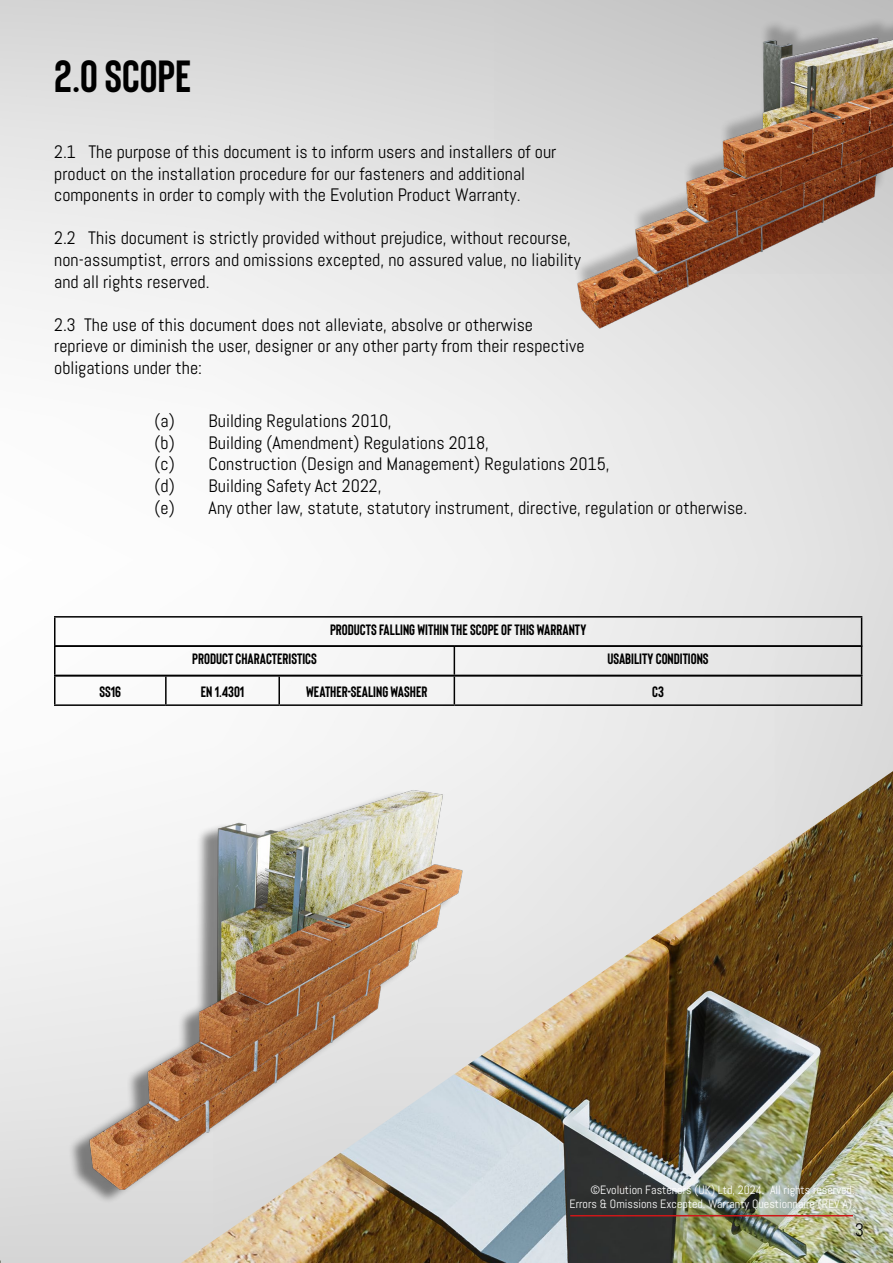
<style>
.page{position:relative;width:893px;height:1263px;background:#fff}
.page>*{position:absolute;margin:0;border:0;box-sizing:border-box;transform-origin:0 0}
.t1{font:700 45px "Bison";color:#000}
.t2{font:18px/21.6px "Abel";color:#000}
.t3{font:700 15px "Bison";color:#000}
.t4{font:12px/14.4px "Abel";color:#fff;text-align:right}
</style>
<div class="page">
<img style="left:0;top:0;width:893px;height:1263px">
<img style="left:181px;top:771px;width:712px;height:492px">
<svg style="left:0;top:1260px;width:5px;height:3px"></svg>
<img style="left:507px;top:0;width:386px;height:365px">
<hr style="left:54px;top:647px;width:2px;height:28px;background:#000">
<hr style="left:54px;top:616px;width:808px;height:2px;background:#000">
<hr style="left:54px;top:618px;width:2px;height:27px;background:#000">
<hr style="left:54px;top:645px;width:808px;height:2px;background:#000">
<hr style="left:570px;top:1215px;width:283px;height:1px;background:#cd1719">
<hr style="left:54px;top:675px;width:112px;height:2px;background:#000">
<hr style="left:54px;top:677px;width:2px;height:27px;background:#000">
<hr style="left:454px;top:675px;width:408px;height:2px;background:#000">
<svg style="left:454px;top:647px;width:1px;height:14px"></svg>
<svg style="left:861px;top:618px;width:1px;height:86px"></svg>
<hr style="left:54px;top:704px;width:112px;height:2px;background:#000">
<hr style="left:454px;top:704px;width:408px;height:2px;background:#000">
<img style="left:70px;top:661px;width:419px;height:593px">
<h1 class="t1" style="left:54px;top:52px;width:139px">2.0 SCOPE</h1>
<p class="t2" style="left:54px;top:141px;width:504px">2.1 The purpose of this document is to inform users and installers of our product on the installation procedure for our fasteners and additional components in order to comply with the Evolution Product Warranty.</p>
<p class="t2" style="left:54px;top:227px;width:528px">2.2 This document is strictly provided without prejudice, without recourse, non-assumptist, errors and omissions excepted, no assured value, no liability and all rights reserved.</p>
<p class="t2" style="left:54px;top:314px;width:532px">2.3 The use of this document does not alleviate, absolve or otherwise reprieve or diminish the user, designer or any other party from their respective obligations under the:</p>
<p class="t2" style="left:155px;top:410px;width:594px">(a) Building Regulations 2010,<br>(b) Building (Amendment) Regulations 2018,<br>(c) Construction (Design and Management) Regulations 2015,<br>(d) Building Safety Act 2022,<br>(e) Any other law, statute, statutory instrument, directive, regulation or otherwise.</p>
<p class="t3" style="left:330px;top:621px;width:258px">PRODUCTS FALLING WITHIN THE SCOPE OF THIS WARRANTY</p>
<p class="t3" style="left:192px;top:651px;width:126px">PRODUCT CHARACTERISTICS</p>
<p class="t3" style="left:607px;top:651px;width:103px">USABILITY CONDITIONS</p>
<p class="t3" style="left:99px;top:683px;width:23px">SS16</p>
<p class="t3" style="left:201px;top:683px;width:45px">EN 1.4301</p>
<p class="t3" style="left:306px;top:683px;width:123px">WEATHER-SEALING WASHER</p>
<p class="t3" style="left:652px;top:683px;width:13px">C3</p>
<p class="t4" style="left:569px;top:1182px;width:287px">©Evolution Fasteners (UK) Ltd, 2024. All rights reserved.<br>Errors &amp; Omissions Excepted. Warranty Questionnaire (REV A).</p>
<p class="t2" style="left:855px;top:1219px;width:11px">3</p>
</div>
